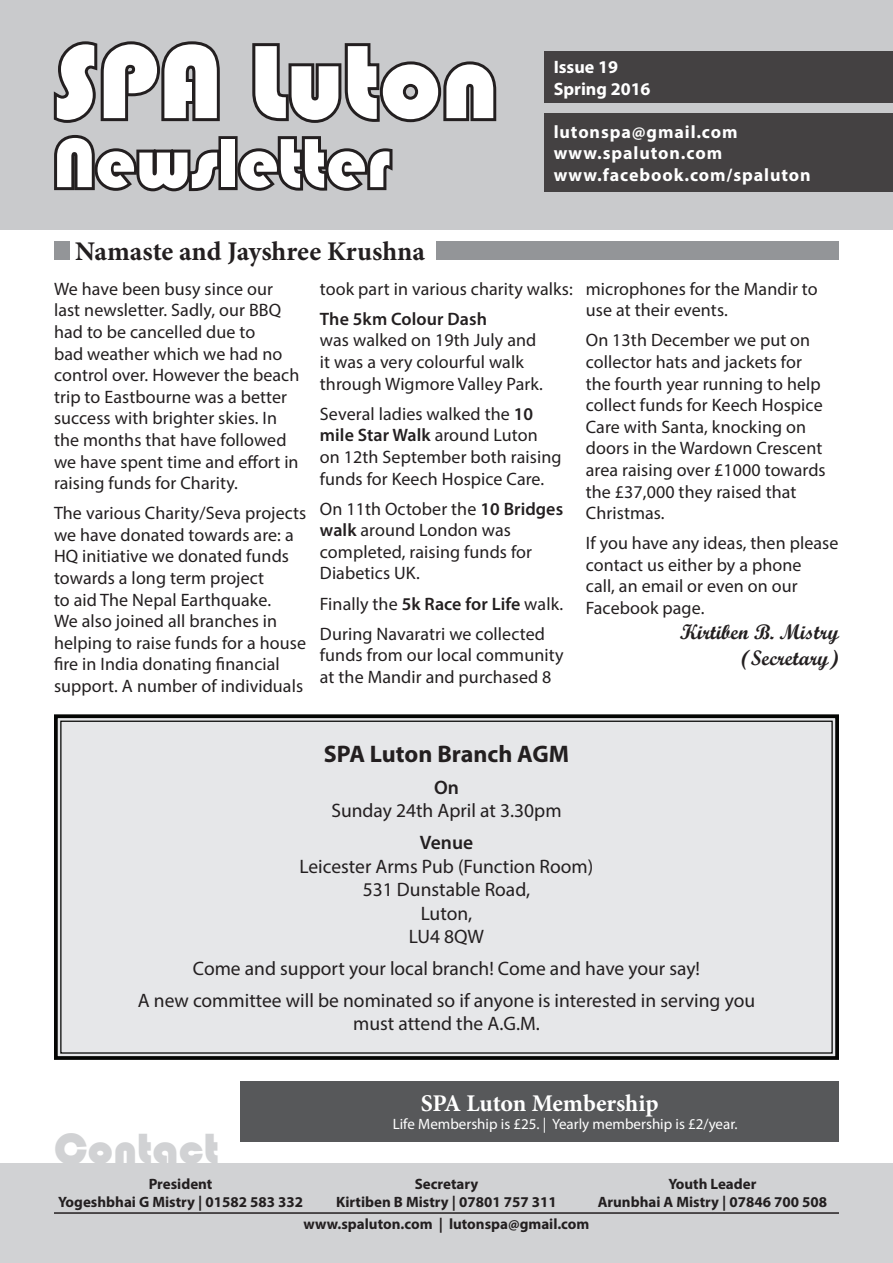
<style>
.page{position:relative;width:893px;height:1263px;background:#fff}
.page>*{position:absolute;margin:0;border:0;box-sizing:border-box;transform-origin:0 0}
.t1{font:108px "Bauhaus 93";color:#fff}
.t2{font:72px "Bauhaus 93";color:#fff}
.t3{font:45px "Bauhaus 93";color:#d1d2d4}
.t4{font:700 27px "Minion Pro";letter-spacing:-.005em;color:#231f20}
.t5{font:700 24px "Minion Pro";letter-spacing:-.005em;color:#fff}
.t6{font:700 24px "Myriad Pro";color:#231f20}
.t7{font:21px/25.2px "Script MT Bold";letter-spacing:.005em;color:#231f20;text-align:right}
.t8{font:19.5px/23.4px "Myriad Pro";color:#231f20;text-align:center}
.t9{font:600 19.5px "Myriad Pro";color:#231f20}
.t10{font:18px/21.6px "Myriad Pro";letter-spacing:.005em;color:#231f20}
.t11{font:700 18px/21.6px "Myriad Pro";letter-spacing:.05em;color:#fff}
.t12{font:700 18px/21.6px "Myriad Pro";color:#fff}
.t13{font:600 18px "Myriad Pro";letter-spacing:.005em;color:#231f20}
.t14{font:700 15px/18px "Myriad Pro";color:#231f20;text-align:center}
.t15{font:15px "Myriad Pro";color:#fff}
.s1{font-weight:600}
</style>
<div class="page">
<div style="left:0;top:0;width:893px;height:230px;background:#c9cacc"></div>
<div style="left:544px;top:52px;width:349px;height:51px;background:#444142"></div>
<div style="left:544px;top:114px;width:349px;height:78px;background:#444142"></div>
<svg style="left:252px;top:43px;width:245px;height:80px"></svg>
<svg style="left:53px;top:41px;width:170px;height:151px"></svg>
<div style="left:218px;top:136px;width:20px;height:54px;border:6px solid #231f20"></div>
<svg style="left:234px;top:136px;width:159px;height:55px"></svg>
<div style="left:54px;top:241px;width:16px;height:18px;background:#939598"></div>
<div style="left:437px;top:241px;width:402px;height:18px;background:#939598"></div>
<div style="left:0;top:1163px;width:893px;height:100px;background:#d1d2d4"></div>
<hr style="left:54px;top:1212px;width:785px;height:2px;background:#231f20">
<div style="left:240px;top:1081px;width:599px;height:61px;background:#57585a"></div>
<div style="left:54px;top:714px;width:785px;height:346px;background:#e6e7e9"></div>
<h1 class="t1" style="left:53px;top:21px;width:447px">SPA Luton</h1>
<h2 class="t2" style="left:53px;top:122px;width:338px">Newsletter</h2>
<h3 class="t4" style="left:75px;top:232px;width:351px">Namaste and Jayshree Krushna</h3>
<p class="t12" style="left:554px;top:56px;width:98px">Issue 19<br>Spring 2016</p>
<p class="t11" style="left:554px;top:120px;width:259px">lutonspa@gmail.com www.spaluton.com www.facebook.com/spaluton</p>
<p class="t10" style="left:54px;top:278px;width:247px">We have been busy since our last newsletter. Sadly, our BBQ had to be cancelled due to<br>bad weather which we had no control over. However the beach trip to Eastbourne was a better success with brighter skies. In the months that have followed we have spent time and effort in raising funds for Charity.</p>
<p class="t10" style="left:54px;top:502px;width:254px">The various Charity/Seva projects we have donated towards are: a<br>HQ initiative we donated funds towards a long term project<br>to aid The Nepal Earthquake.<br>We also joined all branches in helping to raise funds for a house fire in India donating financial support. A number of individuals</p>
<p class="t10" style="left:320px;top:278px;width:254px">took part in various charity walks:</p>
<p class="t13" style="left:320px;top:307px;width:169px">The 5km Colour Dash</p>
<p class="t10" style="left:320px;top:329px;width:225px">was walked on 19th July and it was a very colourful walk through Wigmore Valley Park.</p>
<p class="t10" style="left:320px;top:403px;width:243px">Several ladies walked the <span class="s1">10 mile Star Walk</span> around Luton on 12th September both raising funds for Keech Hospice Care.</p>
<p class="t10" style="left:320px;top:497px;width:245px">On 11th October the <span class="s1">10 Bridges walk</span> around London was completed, raising funds for<br>Diabetics UK.</p>
<p class="t10" style="left:320px;top:588px;width:245px;line-height:30.2px">Finally the <span class="s1">5k Race for Life</span> walk.<br>During Navaratri we collected</p>
<p class="t10" style="left:320px;top:644px;width:245px">funds from our local community at the Mandir and purchased 8</p>
<p class="t10" style="left:586px;top:278px;width:233px">microphones for the Mandir to use at their events.</p>
<p class="t10" style="left:586px;top:329px;width:241px">On 13th December we put on collector hats and jackets for the fourth year running to help collect funds for Keech Hospice<br>Care with Santa, knocking on doors in the Wardown Crescent area raising over £1000 towards the £37,000 they raised that<br>Christmas.</p>
<p class="t10" style="left:586px;top:532px;width:254px">If you have any ideas, then please contact us either by a phone<br>call, an email or even on our<br>Facebook page.</p>
<p class="t7" style="left:680px;top:619px;width:161px">Kirtiben B. Mistry (Secretary)</p>
<h3 class="t6" style="left:324px;top:738px;width:247px">SPA Luton Branch AGM</h3>
<p class="t9" style="left:434px;top:775px;width:26px">On</p>
<p class="t8" style="left:331px;top:799px;width:232px">Sunday 24th April at 3.30pm</p>
<p class="t9" style="left:420px;top:830px;width:55px">Venue</p>
<p class="t8" style="left:300px;top:854px;width:295px">Leicester Arms Pub (Function Room)<br>531 Dunstable Road,<br>Luton,<br>LU4 8QW</p>
<p class="t8" style="left:138px;top:952px;width:619px;line-height:32px">Come and support your local branch! Come and have your say!<br>A new committee will be nominated so if anyone is interested in serving you</p>
<p class="t8" style="left:353px;top:1011px;width:188px">must attend the A.G.M.</p>
<h3 class="t3" style="left:54px;top:1124px;width:167px">Contact</h3>
<h3 class="t5" style="left:421px;top:1087px;width:239px">SPA Luton Membership</h3>
<p class="t15" style="left:393px;top:1115px;width:346px">Life Membership is £25. | Yearly membership is £2/year.</p>
<p class="t14" style="left:58px;top:1174px;width:246px">President<br>Yogeshbhai G Mistry | 01582 583 332</p>
<p class="t14" style="left:336px;top:1174px;width:222px">Secretary<br>Kirtiben B Mistry | 07801 757 311</p>
<p class="t14" style="left:598px;top:1174px;width:231px">Youth Leader<br>Arunbhai A Mistry | 07846 700 508</p>
<p class="t14" style="left:304px;top:1215px;width:287px">www.spaluton.com | lutonspa@gmail.com</p>
</div>
